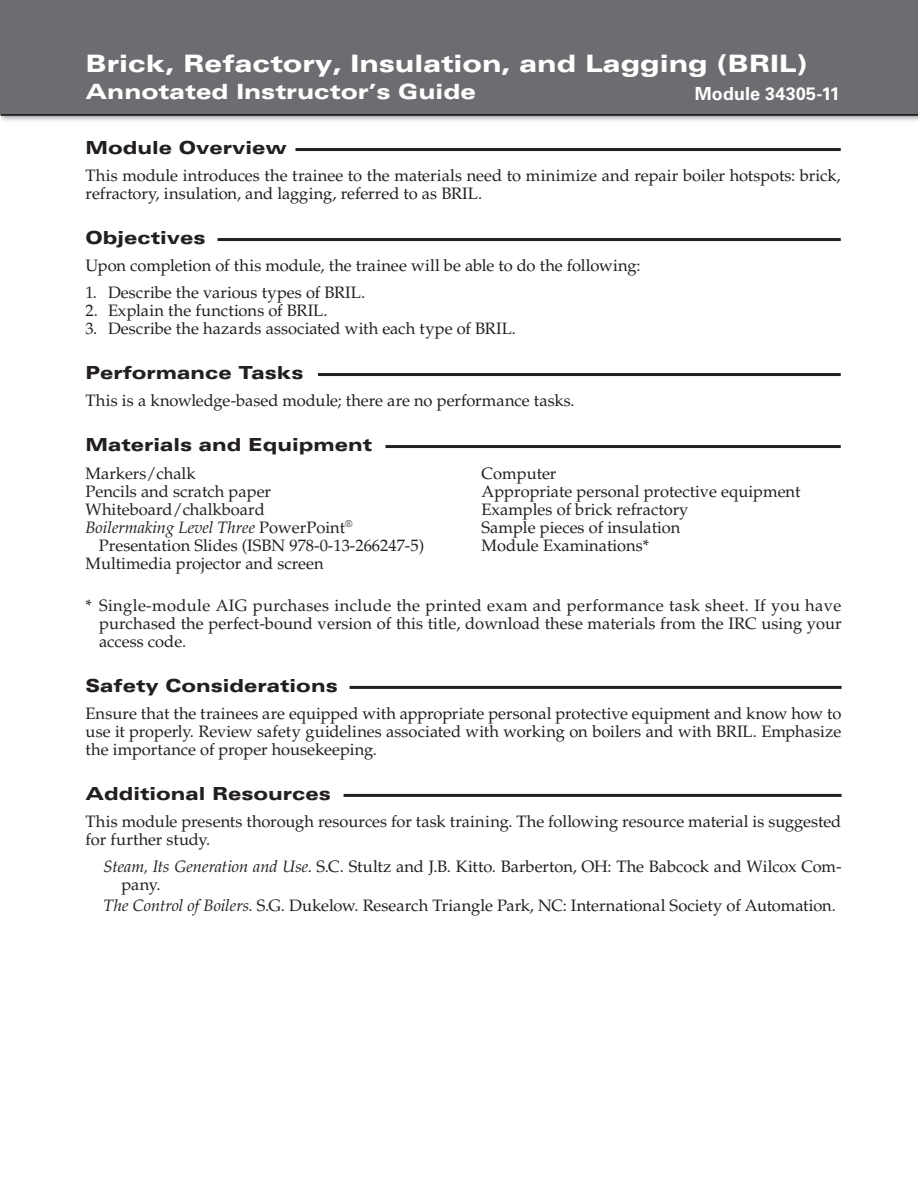
<style>
.page{position:relative;width:918px;height:1188px;background:#fff}
.page>*{position:absolute;margin:0;border:0;box-sizing:border-box;transform-origin:0 0}
.t1{font:900 expanded 24px "Univers LT Std";color:#fff}
.t2{font:900 expanded 21px "Univers LT Std";color:#fff}
.t3{font:900 expanded 18px "Univers LT Std";color:#231f20}
.t4{font:700 18px "Univers LT Std";letter-spacing:.005em;color:#fff}
.t5{font:16.5px/18px "Palatino LT Std";color:#231f20}
.t6{font:italic 16.5px "Palatino LT Std";color:#231f20}
.s1{font-style:normal}
.s2{font-style:italic}
</style>
<div class="page">
<hr style="left:0;top:113px;width:918px;height:3px;background:#231f20">
<div style="left:0;top:0;width:918px;height:113px;background:#6c6d70"></div>
<hr style="left:296px;top:148px;width:545px;height:3px;background:#231f20">
<hr style="left:218px;top:238px;width:623px;height:3px;background:#231f20">
<hr style="left:318px;top:373px;width:523px;height:3px;background:#231f20">
<hr style="left:386px;top:445px;width:455px;height:3px;background:#231f20">
<hr style="left:350px;top:686px;width:492px;height:3px;background:#231f20">
<hr style="left:344px;top:794px;width:498px;height:3px;background:#231f20">
<h1 class="t1" style="left:86px;top:49px;width:723px">Brick, Refactory, Insulation, and Lagging (BRIL)</h1>
<p class="t2" style="left:86px;top:79px;width:392px">Annotated Instructor’s Guide</p>
<p class="t4" style="left:695px;top:83px;width:147px">Module 34305-11</p>
<p class="t3" style="left:86px;top:137px;width:203px">Module Overview</p>
<p class="t5" style="left:86px;top:167px;width:757px">This module introduces the trainee to the materials need to minimize and repair boiler hotspots: brick, refractory, insulation, and lagging, referred to as BRIL.</p>
<p class="t3" style="left:86px;top:227px;width:122px">Objectives</p>
<p class="t5" style="left:86px;top:257px;width:557px">Upon completion of this module, the trainee will be able to do the following:</p>
<p class="t5" style="left:86px;top:284px;width:281px">1. Describe the various types of BRIL.</p>
<p class="t5" style="left:86px;top:302px;width:244px">2. Explain the functions of BRIL.</p>
<p class="t5" style="left:86px;top:320px;width:432px">3. Describe the hazards associated with each type of BRIL.</p>
<p class="t3" style="left:86px;top:362px;width:220px">Performance Tasks</p>
<p class="t5" style="left:86px;top:392px;width:491px">This is a knowledge-based module; there are no performance tasks.</p>
<p class="t3" style="left:86px;top:434px;width:288px">Materials and Equipment</p>
<p class="t5" style="left:86px;top:465px;width:112px">Markers/chalk</p>
<p class="t5" style="left:86px;top:483px;width:187px">Pencils and scratch paper</p>
<p class="t5" style="left:86px;top:501px;width:181px">Whiteboard/chalkboard</p>
<p class="t6" style="left:86px;top:518px;width:269px">Boilermaking Level Three <span class="s1">PowerPoint</span><sup>®</sup></p>
<p class="t5" style="left:99px;top:537px;width:327px">Presentation Slides (ISBN 978-0-13-266247-5)</p>
<p class="t5" style="left:85px;top:555px;width:240px">Multimedia projector and screen</p>
<p class="t5" style="left:482px;top:465px;width:321px">Computer<br>Appropriate personal protective equipment<br>Examples of brick refractory<br>Sample pieces of insulation<br>Module Examinations*</p>
<p class="t5" style="left:99px;top:597px;width:744px;text-align:justify;text-indent:-13px">* Single-module AIG purchases include the printed exam and performance task sheet. If you have purchased the perfect-bound version of this title, download these materials from the IRC using your access code.</p>
<p class="t3" style="left:86px;top:675px;width:254px">Safety Considerations</p>
<p class="t5" style="left:86px;top:705px;width:757px;text-align:justify">Ensure that the trainees are equipped with appropriate personal protective equipment and know how to use it properly. Review safety guidelines associated with working on boilers and with BRIL. Emphasize the importance of proper housekeeping.</p>
<p class="t3" style="left:86px;top:783px;width:247px">Additional Resources</p>
<p class="t5" style="left:86px;top:813px;width:757px">This module presents thorough resources for task training. The following resource material is suggested for further study.</p>
<p class="t5" style="left:122px;top:858px;width:721px;text-indent:-18px"><span class="s2">Steam, Its Generation and Use</span>. S.C. Stultz and J.B. Kitto. Barberton, OH: The Babcock and Wilcox Com&shy;pany.</p>
<p class="t5" style="left:104px;top:897px;width:734px"><span class="s2">The Control of Boilers</span>. S.G. Dukelow. Research Triangle Park, NC: International Society of Automation.</p>
</div>
